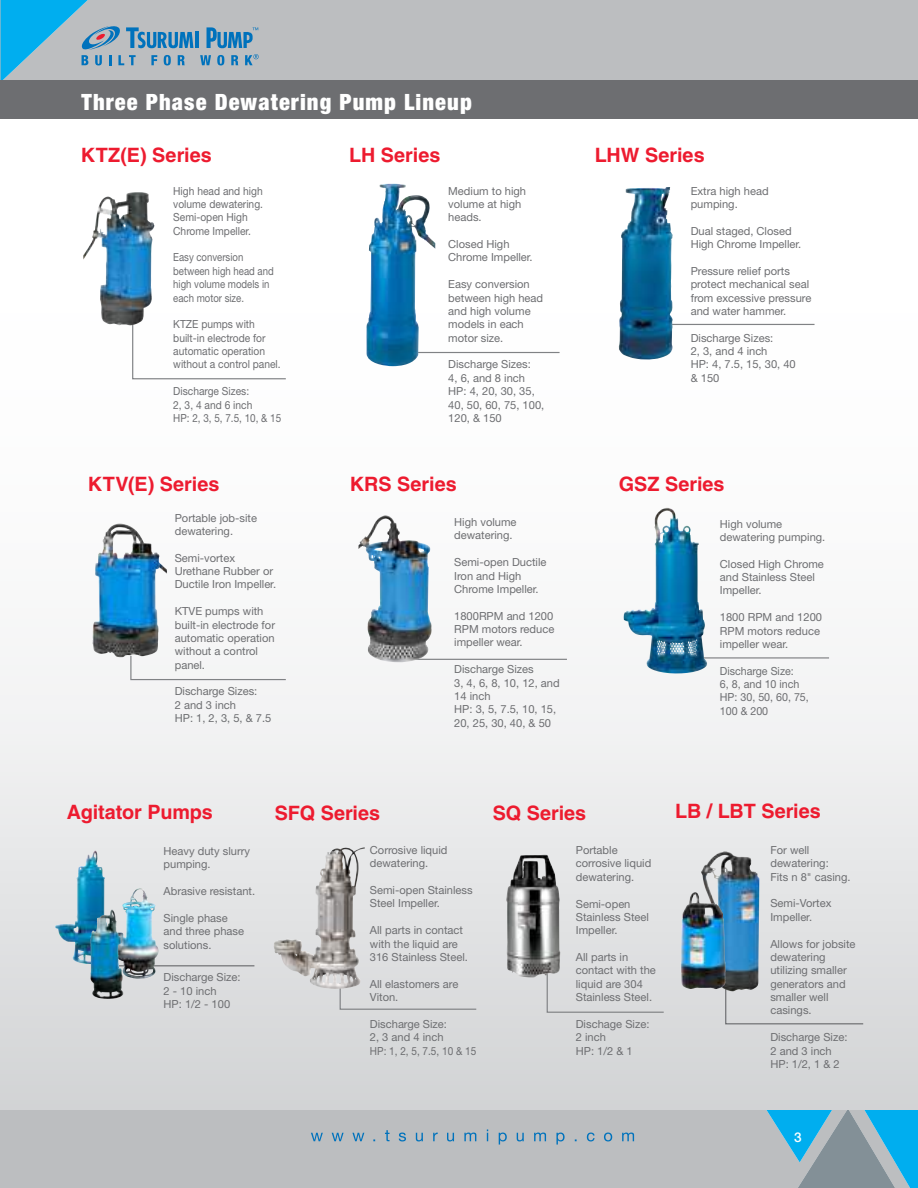
<style>
.page{position:relative;width:918px;height:1188px;background:#fff}
.page>*{position:absolute;margin:0;border:0;box-sizing:border-box;transform-origin:0 0}
.t1{font:900 condensed 22.5px "Helvetica Neue LT Std";letter-spacing:.05em;color:#fff}
.t2{font:700 19.8px "Helvetica LT Std";color:#ed1b2f}
.t3{font:500 13.5px "Helvetica Neue LT Std";color:#fff}
.t4{font:11.1px/13.4px "Helvetica Neue LT Std";color:#6d6e71}
.t5{font:11.1px/13.4px "Helvetica Neue LT Std";color:#6d6e71;scale:.92 1}
.t6{font:11.1px/13.4px "Helvetica Neue LT Std";color:#6d6e71;scale:.86 1}
.t7{font:11.1px/13.4px "Helvetica Neue LT Std";color:#6d6e71;scale:.96 1}
</style>
<div class="page">
<div style="left:0;top:1109px;width:766px;height:79px;background:#bcbec0"></div>
<svg style="left:766px;top:1109px;width:152px;height:79px;background:#69aac3"></svg>
<svg style="left:311px;top:1130px;width:323px;height:15px;background:#a5b4bf"></svg>
<div style="left:193px;top:0;width:725px;height:80px;background:#bcbec0"></div>
<hr style="left:195px;top:32px;width:3px;height:16px;background:#0072bc">
<svg style="left:0;top:0;width:193px;height:80px;background:#80b3ca"></svg>
<svg style="left:200px;top:55px;width:11px;height:10px"></svg>
<svg style="left:217px;top:55px;width:7px;height:10px"></svg>
<svg style="left:231px;top:55px;width:7px;height:10px"></svg>
<svg style="left:245px;top:54px;width:14px;height:11px"></svg>
<svg style="left:207px;top:27px;width:51px;height:21px"></svg>
<div style="left:0;top:121px;width:918px;height:988px;background:linear-gradient(to bottom,#fff,#dadcdd)"></div>
<div style="left:1px;top:80px;width:917px;height:39px;background:#6d6e71"></div>
<svg style="left:132px;top:322px;width:155px;height:58px"></svg>
<svg style="left:673px;top:315px;width:143px;height:11px"></svg>
<div style="left:725px;top:982px;width:139px;height:43px;background:#dbdcdd"></div>
<img style="left:619px;top:187px;width:54px;height:173px">
<img style="left:92px;top:524px;width:75px;height:133px">
<svg style="left:130px;top:655px;width:157px;height:26px"></svg>
<hr style="left:411px;top:659px;width:156px;height:1px;background:#808285">
<hr style="left:663px;top:657px;width:166px;height:2px;background:#808285">
<svg style="left:339px;top:982px;width:138px;height:28px;background:#d6d7d9"></svg>
<div style="left:546px;top:961px;width:119px;height:52px;background:#dcddde"></div>
<svg style="left:435px;top:346px;width:126px;height:8px"></svg>
<img style="left:366px;top:184px;width:69px;height:182px">
<img style="left:506px;top:855px;width:55px;height:123px">
<img style="left:358px;top:518px;width:74px;height:144px">
<img style="left:83px;top:192px;width:72px;height:134px">
<hr style="left:119px;top:965px;width:135px;height:1px;background:#6d6e71">
<img style="left:624px;top:516px;width:84px;height:159px">
<img style="left:701px;top:851px;width:58px;height:140px">
<img style="left:681px;top:893px;width:45px;height:96px">
<img style="left:111px;top:888px;width:48px;height:93px">
<img style="left:55px;top:851px;width:54px;height:114px">
<img style="left:90px;top:910px;width:33px;height:89px">
<img style="left:274px;top:846px;width:91px;height:144px">
<h1 class="t1" style="left:82px;top:88px;width:392px">Three Phase Dewatering Pump Lineup</h1>
<h2 class="t2" style="left:81px;top:143px;width:132px">KTZ(E) Series</h2>
<h2 class="t2" style="left:595px;top:143px;width:112px">LHW Series</h2>
<h2 class="t2" style="left:349px;top:143px;width:93px">LH Series</h2>
<p class="t5" style="left:173px;top:184px;width:99px">High head and high volume dewatering.<br>Semi-open High<br>Chrome Impeller.</p>
<p class="t6" style="left:173px;top:251px;width:118px">Easy conversion between high head and high volume models in each motor size.</p>
<p class="t5" style="left:173px;top:318px;width:118px">KTZE pumps with built-in electrode for automatic operation without a control panel.</p>
<p class="t5" style="left:173px;top:384px;width:119px">Discharge Sizes:<br>2, 3, 4 and 6 inch<br>HP: 2, 3, 5, 7.5, 10, &amp; 15</p>
<p class="t4" style="left:448px;top:184px;width:79px">Medium to high volume at high heads.</p>
<p class="t4" style="left:448px;top:237px;width:86px">Closed High<br>Chrome Impeller.</p>
<p class="t4" style="left:448px;top:277px;width:96px">Easy conversion between high head and high volume models in each motor size.</p>
<p class="t4" style="left:448px;top:358px;width:98px">Discharge Sizes:<br>4, 6, and 8 inch<br>HP: 4, 20, 30, 35,<br>40, 50, 60, 75, 100,<br>120, &amp; 150</p>
<p class="t4" style="left:691px;top:184px;width:80px">Extra high head pumping.</p>
<p class="t4" style="left:691px;top:224px;width:112px">Dual staged, Closed<br>High Chrome Impeller.</p>
<p class="t4" style="left:691px;top:264px;width:122px">Pressure relief ports protect mechanical seal from excessive pressure and water hammer.</p>
<p class="t4" style="left:691px;top:331px;width:107px">Discharge Sizes:<br>2, 3, and 4 inch<br>HP: 4, 7.5, 15, 30, 40 &amp; 150</p>
<h2 class="t2" style="left:88px;top:472px;width:133px">KTV(E) Series</h2>
<h2 class="t2" style="left:350px;top:472px;width:108px">KRS Series</h2>
<h2 class="t2" style="left:619px;top:472px;width:107px">GSZ Series</h2>
<p class="t4" style="left:175px;top:511px;width:84px">Portable job-site dewatering.</p>
<p class="t4" style="left:175px;top:551px;width:103px">Semi-vortex<br>Urethane Rubber or<br>Ductile Iron Impeller.</p>
<p class="t4" style="left:175px;top:604px;width:102px">KTVE pumps with built-in electrode for automatic operation without a control panel.</p>
<p class="t4" style="left:175px;top:685px;width:98px">Discharge Sizes:<br>2 and 3 inch<br>HP: 1, 2, 3, 5, &amp; 7.5</p>
<p class="t4" style="left:454px;top:515px;width:64px">High volume dewatering.</p>
<p class="t4" style="left:454px;top:555px;width:94px">Semi-open Ductile<br>Iron and High<br>Chrome Impeller.</p>
<p class="t4" style="left:454px;top:609px;width:102px;text-align:justify">1800RPM and 1200<br>RPM motors reduce impeller wear.</p>
<p class="t4" style="left:454px;top:662px;width:107px">Discharge Sizes<br>3, 4, 6, 8, 10, 12, and<br>14 inch<br>HP: 3, 5, 7.5, 10, 15,<br>20, 25, 30, 40, &amp; 50</p>
<p class="t4" style="left:720px;top:517px;width:107px">High volume dewatering pumping.</p>
<p class="t4" style="left:720px;top:557px;width:106px">Closed High Chrome and Stainless Steel<br>Impeller.</p>
<p class="t4" style="left:720px;top:610px;width:104px">1800 RPM and 1200<br>RPM motors reduce impeller wear.</p>
<p class="t7" style="left:720px;top:664px;width:94px">Discharge Size:<br>6, 8, and 10 inch<br>HP: 30, 50, 60, 75,<br>100 &amp; 200</p>
<h2 class="t2" style="left:67px;top:800px;width:148px">Agitator Pumps</h2>
<p class="t4" style="left:164px;top:844px;width:88px">Heavy duty slurry pumping.</p>
<p class="t4" style="left:164px;top:884px;width:93px">Abrasive resistant.</p>
<p class="t4" style="left:164px;top:911px;width:82px">Single phase and three phase solutions.</p>
<p class="t4" style="left:164px;top:971px;width:79px">Discharge Size:<br>2 - 10 inch<br>HP: 1/2 - 100</p>
<h2 class="t2" style="left:275px;top:801px;width:107px">SFQ Series</h2>
<h2 class="t2" style="left:675px;top:799px;width:147px">LB / LBT Series</h2>
<p class="t4" style="left:370px;top:843px;width:79px">Corrosive liquid dewatering.</p>
<p class="t4" style="left:370px;top:883px;width:104px">Semi-open Stainless<br>Steel Impeller.</p>
<p class="t4" style="left:370px;top:923px;width:100px">All parts in contact with the liquid are<br>316 Stainless Steel.</p>
<p class="t4" style="left:370px;top:977px;width:90px">All elastomers are<br>Viton.</p>
<p class="t4" style="left:370px;top:1017px;width:108px">Discharge Size:<br>2, 3 and 4 inch<br>HP: 1, 2, 5, 7.5, 10 &amp; 15</p>
<h2 class="t2" style="left:493px;top:801px;width:95px">SQ Series</h2>
<p class="t4" style="left:770px;top:843px;width:82px">For well dewatering:<br>Fits n 8" casing.</p>
<p class="t4" style="left:770px;top:897px;width:63px">Semi-Vortex<br>Impeller.</p>
<p class="t4" style="left:770px;top:937px;width:87px">Allows for jobsite dewatering utilizing smaller generators and smaller well casings.</p>
<p class="t4" style="left:770px;top:1030px;width:79px">Discharge Size:<br>2 and 3 inch<br>HP: 1/2, 1 &amp; 2</p>
<p class="t4" style="left:576px;top:843px;width:77px">Portable corrosive liquid dewatering.</p>
<p class="t4" style="left:576px;top:897px;width:75px">Semi-open<br>Stainless Steel<br>Impeller.</p>
<p class="t4" style="left:576px;top:950px;width:82px">All parts in contact with the liquid are 304<br>Stainless Steel.</p>
<p class="t4" style="left:576px;top:1017px;width:75px">Dischage Size:<br>2 inch<br>HP: 1/2 &amp; 1</p>
<p class="t3" style="left:794px;top:1129px;width:9px">3</p>
</div>
